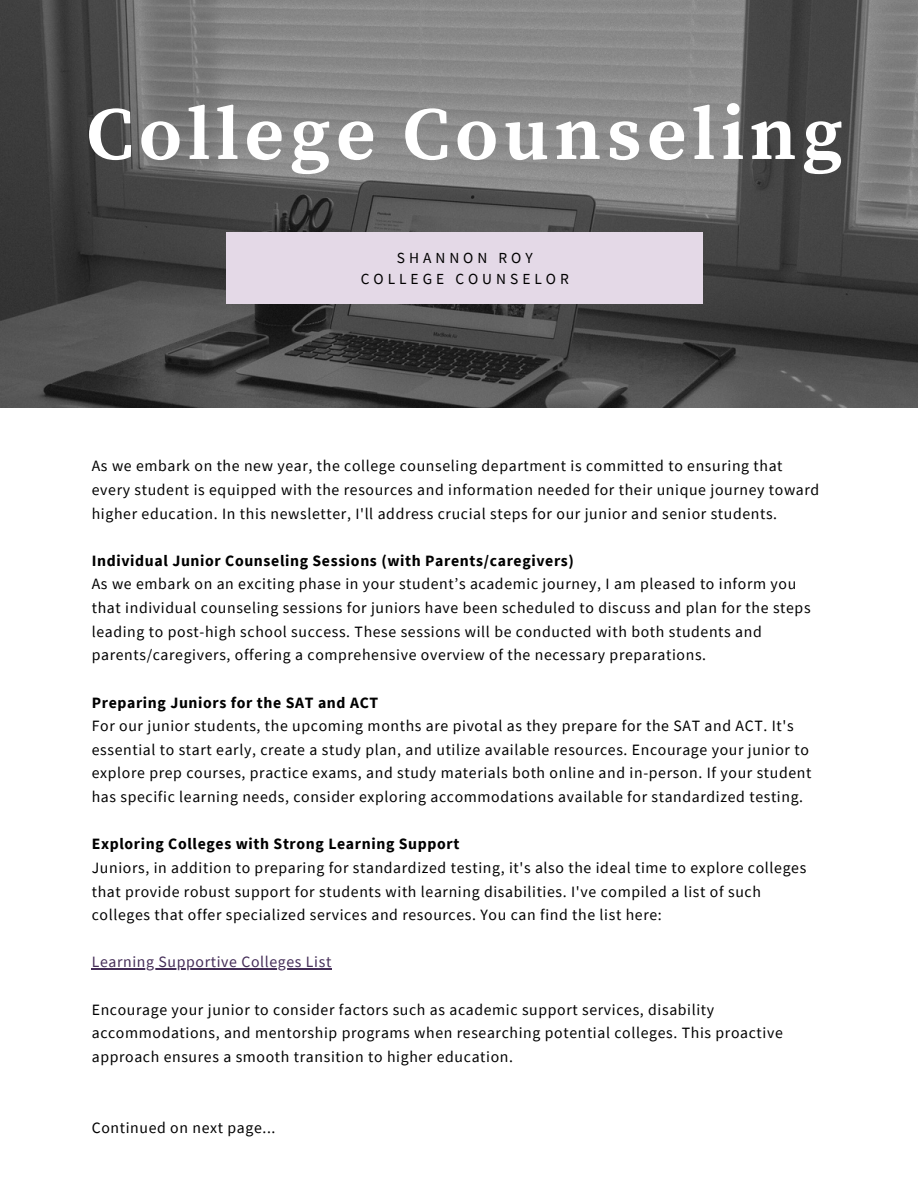
<style>
.page{position:relative;width:918px;height:1188px;background:#fff}
.page>*{position:absolute;margin:0;border:0;box-sizing:border-box;transform-origin:0 0}
.t1{font:700 75.6px "Source Serif Pro";letter-spacing:.07em;color:#fff}
.t2{font:15.75px/23.7px "Source Sans Pro";letter-spacing:.04em;color:#000}
.t3{font:700 15.75px "Source Sans Pro";letter-spacing:.04em;color:#000}
.t4{font:15.75px "Source Sans Pro";letter-spacing:.04em;color:#442d57}
.t5{font:15.3px "Source Sans Pro";letter-spacing:.26em;color:#000}
</style>
<div class="page">
<img style="left:0;top:0;width:918px;height:408px">
<div style="left:227px;top:233px;width:476px;height:71px;background:#e4d9e7"></div>
<hr style="left:92px;top:969px;width:240px;height:1px;background:#442d57">
<p class="t1" style="left:87px;top:90px;width:758px">College Counseling</p>
<p class="t5" style="left:397px;top:248px;width:137px">SHANNON ROY</p>
<p class="t5" style="left:361px;top:269px;width:210px">COLLEGE COUNSELOR</p>
<p class="t2" style="left:92px;top:454px;width:729px">As we embark on the new year, the college counseling department is committed to ensuring that every student is equipped with the resources and information needed for their unique journey toward higher education. In this newsletter, I'll address crucial steps for our junior and senior students.</p>
<p class="t3" style="left:92px;top:550px;width:484px">Individual Junior Counseling Sessions (with Parents/caregivers)</p>
<p class="t2" style="left:92px;top:572px;width:720px">As we embark on an exciting phase in your student’s academic journey, I am pleased to inform you that individual counseling sessions for juniors have been scheduled to discuss and plan for the steps leading to post-high school success. These sessions will be conducted with both students and parents/caregivers, offering a comprehensive overview of the necessary preparations.</p>
<p class="t3" style="left:92px;top:692px;width:288px">Preparing Juniors for the SAT and ACT</p>
<p class="t2" style="left:92px;top:714px;width:721px">For our junior students, the upcoming months are pivotal as they prepare for the SAT and ACT. It's essential to start early, create a study plan, and utilize available resources. Encourage your junior to explore prep courses, practice exams, and study materials both online and in-person. If your student has specific learning needs, consider exploring accommodations available for standardized testing.</p>
<p class="t3" style="left:92px;top:834px;width:369px">Exploring Colleges with Strong Learning Support</p>
<p class="t2" style="left:92px;top:856px;width:716px">Juniors, in addition to preparing for standardized testing, it's also the ideal time to explore colleges that provide robust support for students with learning disabilities. I've compiled a list of such colleges that offer specialized services and resources. You can find the list here:</p>
<p class="t4" style="left:92px;top:952px;width:241px">Learning Supportive Colleges List</p>
<p class="t2" style="left:92px;top:997px;width:693px">Encourage your junior to consider factors such as academic support services, disability accommodations, and mentorship programs when researching potential colleges. This proactive approach ensures a smooth transition to higher education.</p>
<p class="t2" style="left:92px;top:1115px;width:185px">Continued on next page...</p>
</div>
